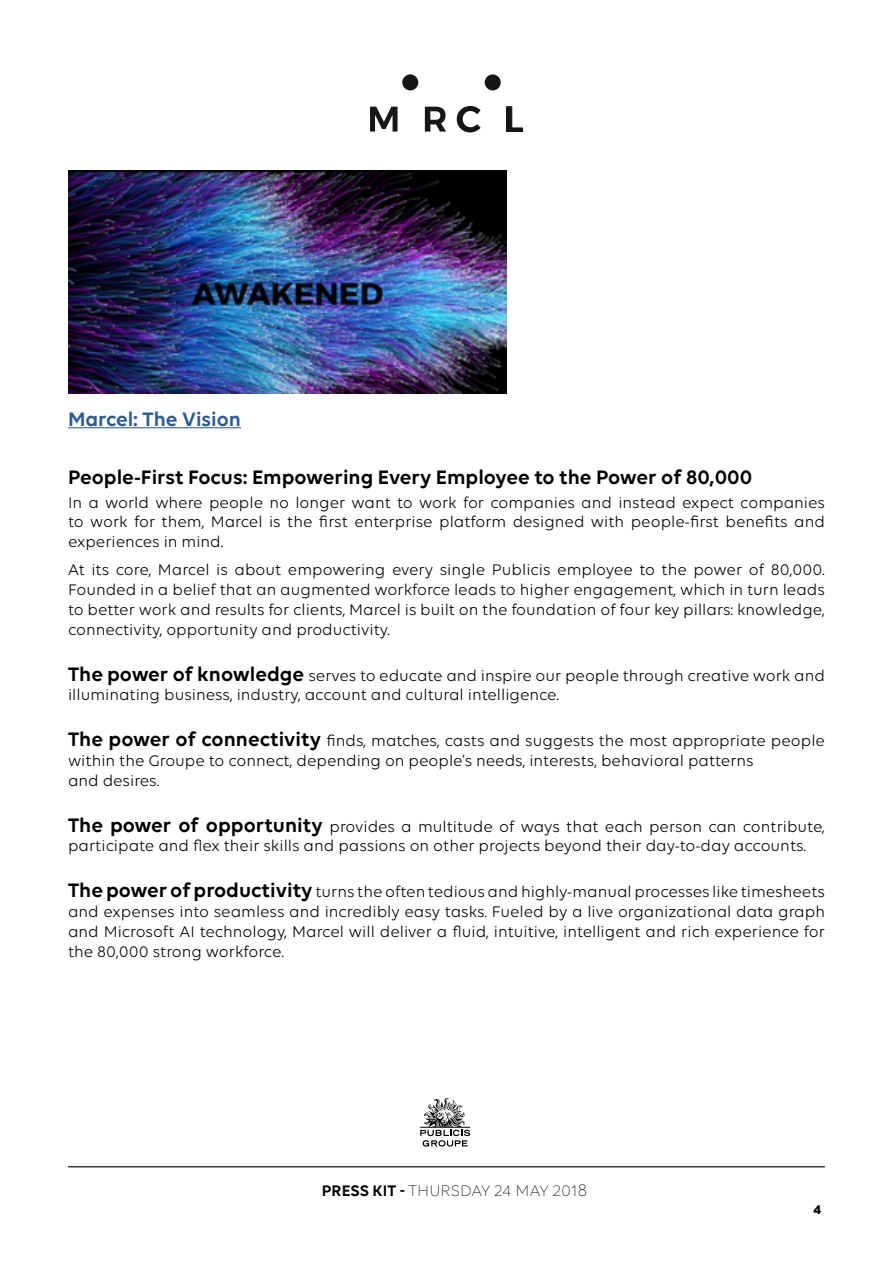
<style>
.page{position:relative;width:893px;height:1263px;background:#fff}
.page>*{position:absolute;margin:0;border:0;box-sizing:border-box;transform-origin:0 0}
.t1{font:600 21px "Volte";color:#000}
.t2{font:600 21px "Volte";color:#275b9b}
.t3{font:16.5px/19.8px "Volte";color:#000;text-align:justify}
.t4{font:300 16.5px "Volte";color:#000}
.t5{font:700 13.5px "Volte";color:#000}
.s1{font-weight:600;font-size:21px}
.s2{font-weight:600}
.s3{font-size:18px}
</style>
<div class="page">
<hr style="left:68px;top:1166px;width:757px;height:1px;background:#000">
<svg style="left:420px;top:1098px;width:50px;height:48px"></svg>
<div style="left:402px;top:74px;width:16px;height:16px;background:#161616;border-radius:8px"></div>
<div style="left:485px;top:74px;width:16px;height:16px;background:#161616;border-radius:8px"></div>
<svg style="left:370px;top:107px;width:28px;height:25px"></svg>
<svg style="left:425px;top:107px;width:21px;height:25px"></svg>
<svg style="left:457px;top:106px;width:24px;height:26px"></svg>
<img style="left:507px;top:107px;width:16px;height:25px">
<img style="left:68px;top:170px;width:438px;height:224px">
<hr style="left:68px;top:427px;width:173px;height:1px;background:#275b9b">
<p class="t2" style="left:68px;top:406px;width:175px">Marcel: The Vision</p>
<p class="t1" style="left:68px;top:464px;width:686px">People-First Focus: Empowering Every Employee to the Power of 80,000</p>
<p class="t3" style="left:68px;top:492px;width:758px">In a world where people no longer want to work for companies and instead expect companies to work for them, Marcel is the first enterprise platform designed with people-first benefits and experiences in mind.</p>
<p class="t3" style="left:68px;top:560px;width:758px">At its core, Marcel is about empowering every single Publicis employee to the power of 80,000.<br>Founded in a belief that an augmented workforce leads to higher engagement, which in turn leads to better work and results for clients, Marcel is built on the foundation of four key pillars: knowledge, connectivity, opportunity and productivity.</p>
<p class="t3" style="left:68px;top:665px;width:758px"><span class="s1">The power of knowledge</span> serves to educate and inspire our people through creative work and illuminating business, industry, account and cultural intelligence.</p>
<p class="t3" style="left:68px;top:731px;width:758px;text-align:left"><span class="s1">The power of connectivity</span> finds, matches, casts and suggests the most appropriate people within the Groupe to connect, depending on people’s needs, interests, behavioral patterns<br>and desires.</p>
<p class="t3" style="left:68px;top:816px;width:758px"><span class="s1">The power of opportunity</span> provides a multitude of ways that each person can contribute, participate and flex their skills and passions on other projects beyond their day-to-day accounts.</p>
<p class="t3" style="left:68px;top:881px;width:758px"><span class="s1">The power of productivity</span> turns the often tedious and highly-manual processes like timesheets and expenses into seamless and incredibly easy tasks. Fueled by a live organizational data graph and Microsoft AI technology, Marcel will deliver a fluid, intuitive, intelligent and rich experience for the 80,000 strong workforce.</p>
<p class="t4" style="left:322px;top:1181px;width:267px"><span class="s2">PRESS KIT -</span> THURSDAY 24 MAY 201<span class="s3">8</span></p>
<p class="t5" style="left:813px;top:1201px;width:9px">4</p>
</div>
